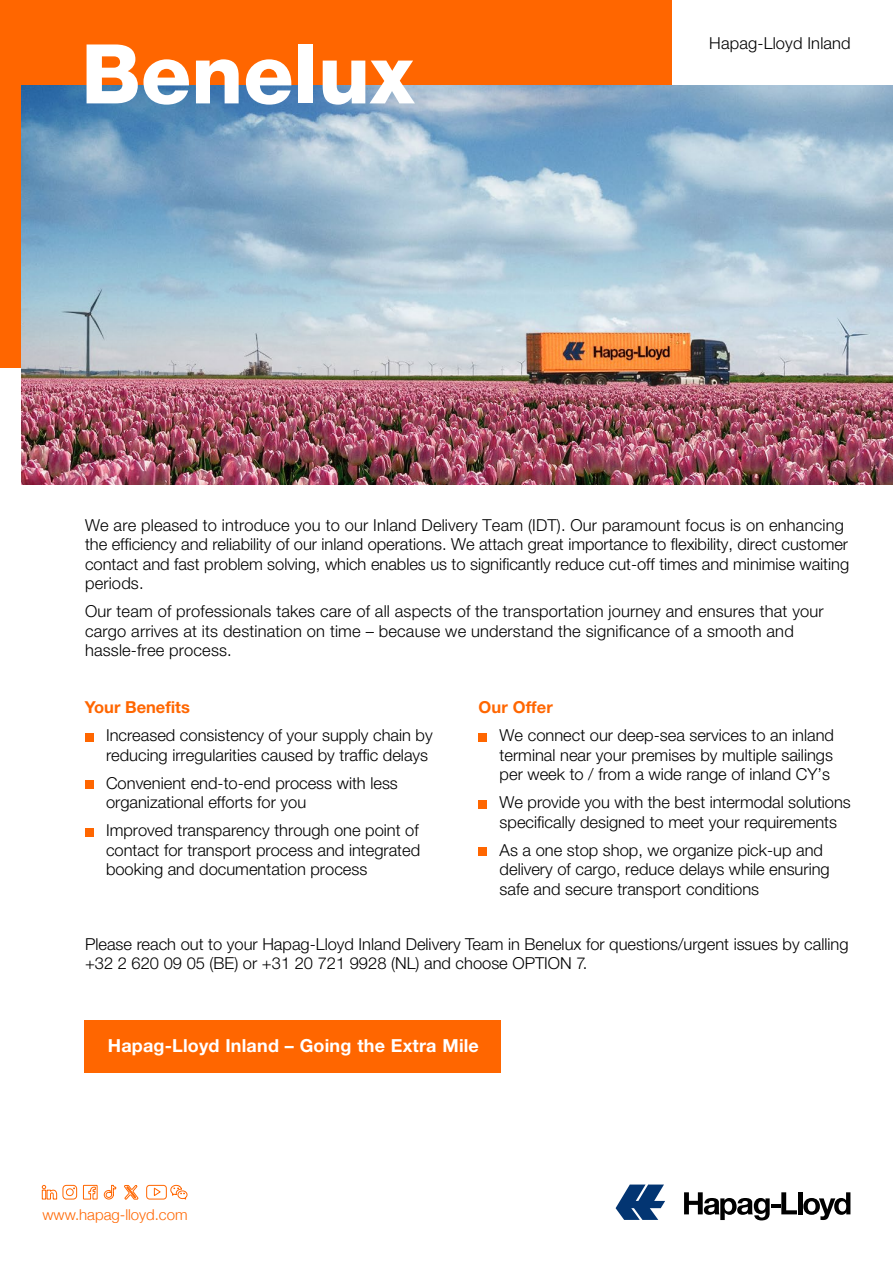
<style>
.page{position:relative;width:893px;height:1263px;background:#fff}
.page>*{position:absolute;margin:0;border:0;box-sizing:border-box;transform-origin:0 0}
.t1{font:800 82.5px "Helvetica Neue LT Pro";color:#fff}
.t2{font:700 18px "Helvetica Neue LT Pro";letter-spacing:.01em;color:#fff}
.t3{font:300 16.5px/19.5px "Helvetica Neue LT Pro";color:#000}
.t4{font:700 16.5px "Helvetica Neue LT Pro";color:#f60}
.t5{font:300 15px "Helvetica Neue";color:#f60}
</style>
<div class="page">
<div style="left:0;top:0;width:671px;height:368px;background:#f60"></div>
<img style="left:22px;top:85px;width:871px;height:400px">
<svg style="left:616px;top:1184px;width:49px;height:36px"></svg>
<hr style="left:798px;top:1192px;width:4px;height:22px;background:#000">
<svg style="left:803px;top:1192px;width:47px;height:28px"></svg>
<svg style="left:684px;top:1192px;width:113px;height:28px"></svg>
<svg style="left:42px;top:1184px;width:146px;height:16px"></svg>
<div style="left:85px;top:733px;width:8px;height:8px;background:#f60"></div>
<div style="left:85px;top:780px;width:8px;height:9px;background:#f60"></div>
<div style="left:85px;top:828px;width:8px;height:8px;background:#f60"></div>
<div style="left:478px;top:733px;width:9px;height:8px;background:#f60"></div>
<div style="left:478px;top:800px;width:9px;height:8px;background:#f60"></div>
<div style="left:478px;top:847px;width:9px;height:9px;background:#f60"></div>
<div style="left:84px;top:1021px;width:417px;height:52px;background:#f60"></div>
<h1 class="t1" style="left:81px;top:25px;width:335px">Benelux</h1>
<p class="t3" style="left:709px;top:33px;width:143px">Hapag-Lloyd Inland</p>
<p class="t3" style="left:85px;top:515px;width:766px">We are pleased to introduce you to our Inland Delivery Team (IDT). Our paramount focus is on enhancing the efficiency and reliability of our inland operations. We attach great importance to flexibility, direct customer contact and fast problem solving, which enables us to significantly reduce cut-off times and minimise waiting periods.</p>
<p class="t3" style="left:85px;top:601px;width:740px">Our team of professionals takes care of all aspects of the transportation journey and ensures that your cargo arrives at its destination on time – because we understand the significance of a smooth and hassle-free process.</p>
<p class="t4" style="left:85px;top:697px;width:107px">Your Benefits</p>
<p class="t3" style="left:106px;top:725px;width:328px">Increased consistency of your supply chain by reducing irregularities caused by traffic delays</p>
<p class="t3" style="left:106px;top:773px;width:293px">Convenient end-to-end process with less organizational efforts for you</p>
<p class="t3" style="left:106px;top:820px;width:316px;text-align:justify">Improved transparency through one point of contact for transport process and integrated booking and documentation process</p>
<p class="t4" style="left:478px;top:697px;width:76px">Our Offer</p>
<p class="t3" style="left:500px;top:725px;width:336px;text-align:justify">We connect our deep-sea services to an inland terminal near your premises by multiple sailings per week to / from a wide range of inland CY’s</p>
<p class="t3" style="left:500px;top:792px;width:353px">We provide you with the best intermodal solutions specifically designed to meet your requirements</p>
<p class="t3" style="left:500px;top:840px;width:332px">As a one stop shop, we organize pick-up and delivery of cargo, reduce delays while ensuring safe and secure transport conditions</p>
<p class="t3" style="left:85px;top:934px;width:765px">Please reach out to your Hapag-Lloyd Inland Delivery Team in Benelux for questions/urgent issues by calling +32 2 620 09 05 (BE) or +31 20 721 9928 (NL) and choose OPTION 7.</p>
<p class="t2" style="left:108px;top:1034px;width:373px">Hapag-Lloyd Inland – Going the Extra Mile</p>
<p class="t5" style="left:43px;top:1203px;width:147px">www.hapag-lloyd.com</p>
</div>
